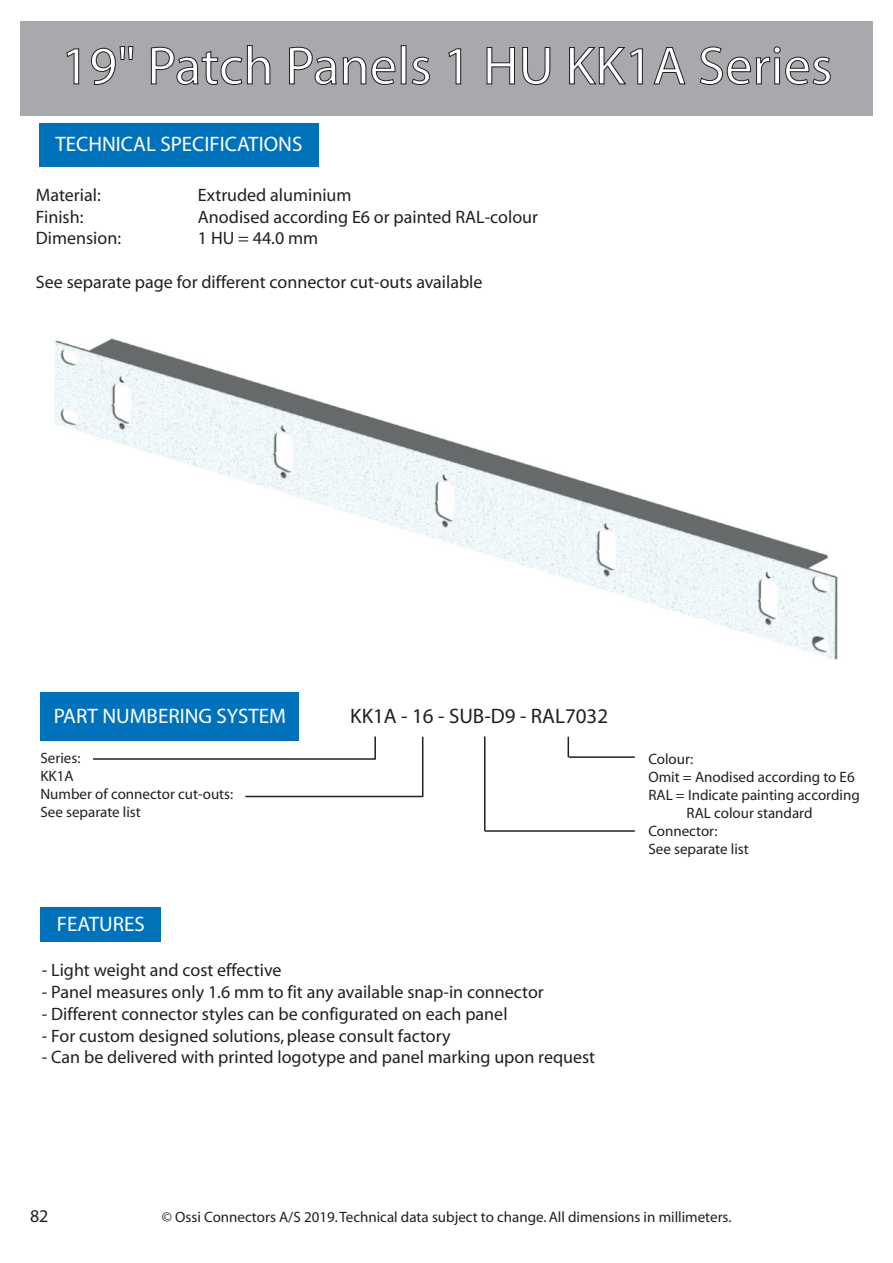
<style>
.page{position:relative;width:893px;height:1263px;background:#fff}
.page>*{position:absolute;margin:0;border:0;box-sizing:border-box;transform-origin:0 0}
.t1{font:54px "Myriad";color:#fff}
.t2{font:21px "Myriad";color:#fff}
.t3{font:21px "Myriad";color:#231f20}
.t4{font:18px "Myriad";color:#231f20}
.t5{font:18px "Myriad Pro";color:#231f20}
.t6{font:15px/18px "Myriad";color:#231f20}
</style>
<div class="page">
<div style="left:40px;top:693px;width:259px;height:48px;background:#0072bc"></div>
<div style="left:20px;top:21px;width:852px;height:94px;background:#a8a9ad"></div>
<div style="left:40px;top:907px;width:121px;height:35px;background:#0072bc"></div>
<div style="left:39px;top:123px;width:279px;height:43px;background:#0072bc"></div>
<svg style="left:66px;top:45px;width:764px;height:40px"></svg>
<hr style="left:93px;top:758px;width:282px;height:2px;background:#231f20">
<hr style="left:245px;top:796px;width:178px;height:1px;background:#231f20">
<hr style="left:484px;top:830px;width:150px;height:2px;background:#231f20">
<hr style="left:568px;top:756px;width:66px;height:2px;background:#231f20">
<hr style="left:567px;top:737px;width:2px;height:20px;background:#231f20">
<hr style="left:484px;top:737px;width:1px;height:94px;background:#231f20">
<hr style="left:422px;top:737px;width:1px;height:60px;background:#231f20">
<hr style="left:374px;top:737px;width:2px;height:22px;background:#231f20">
<img style="left:54px;top:338px;width:784px;height:322px">
<h1 class="t1" style="left:61px;top:39px;width:772px">19" Patch Panels 1 HU KK1A Series</h1>
<p class="t2" style="left:55px;top:134px;width:248px">TECHNICAL SPECIFICATIONS</p>
<p class="t4" style="left:36px;top:186px;width:66px">Material:</p>
<p class="t4" style="left:198px;top:186px;width:155px">Extruded aluminium</p>
<p class="t4" style="left:36px;top:208px;width:49px">Finish:</p>
<p class="t4" style="left:198px;top:208px;width:341px">Anodised according E6 or painted RAL-colour</p>
<p class="t4" style="left:36px;top:229px;width:87px">Dimension:</p>
<p class="t4" style="left:198px;top:229px;width:122px">1 HU = 44.0 mm</p>
<p class="t4" style="left:36px;top:273px;width:448px">See separate page for different connector cut-outs available</p>
<p class="t2" style="left:54px;top:705px;width:234px">PART NUMBERING SYSTEM</p>
<p class="t3" style="left:350px;top:706px;width:259px">KK1A - 16 - SUB-D9 - RAL7032</p>
<p class="t6" style="left:40px;top:750px;width:194px">Series:<br>KK1A<br>Number of connector cut-outs:<br>See separate list</p>
<p class="t2" style="left:57px;top:914px;width:89px">FEATURES</p>
<p class="t4" style="left:42px;top:961px;width:241px">- Light weight and cost effective</p>
<p class="t4" style="left:42px;top:983px;width:503px">- Panel measures only 1.6 mm to fit any available snap-in connector</p>
<p class="t4" style="left:42px;top:1005px;width:467px">- Different connector styles can be configurated on each panel</p>
<p class="t4" style="left:42px;top:1027px;width:410px">- For custom designed solutions, please consult factory</p>
<p class="t4" style="left:42px;top:1048px;width:555px">- Can be delivered with printed logotype and panel marking upon request</p>
<p class="t6" style="left:648px;top:751px;width:46px">Colour:</p>
<p class="t6" style="left:648px;top:769px;width:208px">Omit = Anodised according to E6</p>
<p class="t6" style="left:648px;top:787px;width:213px">RAL = Indicate painting according</p>
<p class="t6" style="left:686px;top:805px;width:127px">RAL colour standard</p>
<p class="t6" style="left:648px;top:823px;width:71px">Connector:</p>
<p class="t6" style="left:648px;top:841px;width:102px">See separate list</p>
<p class="t5" style="left:30px;top:1205px;width:20px">82</p>
<p class="t6" style="left:162px;top:1209px;width:571px">© Ossi Connectors A/S 2019.Technical data subject to change.All dimensions in millimeters.</p>
</div>
